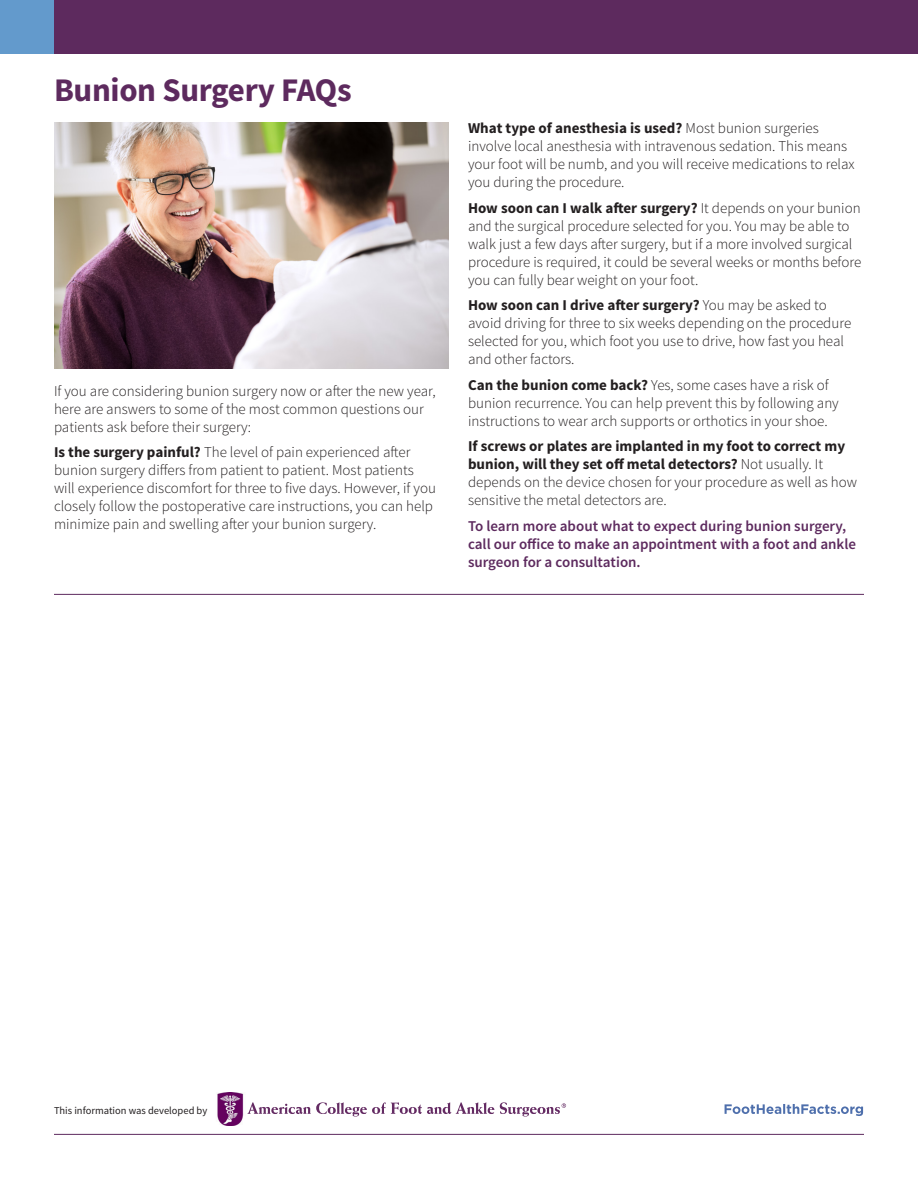
<style>
.page{position:relative;width:918px;height:1188px;background:#fff}
.page>*{position:absolute;margin:0;border:0;box-sizing:border-box;transform-origin:0 0}
.Headline{font:700 33px "Source Sans Pro";letter-spacing:-.01em;color:#5d2a5e}
.Intro_Text{font:300 15px/18px "Source Sans Pro";color:#231f20}
.Intro_Text-2{font:600 15px/18px "Source Sans Pro";color:#5d2a5e}
.t1{font:10.5px "Source Sans Pro";color:#231f20}
.s1{font-weight:700}
</style>
<div class="page">
<div style="left:0;top:0;width:918px;height:54px;background:#5d2a5e"></div>
<div style="left:0;top:0;width:54px;height:54px;background:#639acc"></div>
<hr style="left:54px;top:594px;width:810px;height:1px;background:#5d2a5e">
<svg style="left:247px;top:1102px;width:247px;height:15px"></svg>
<svg style="left:500px;top:1102px;width:66px;height:15px"></svg>
<svg style="left:725px;top:1104px;width:138px;height:12px"></svg>
<hr style="left:54px;top:1134px;width:810px;height:1px;background:#5d2a5e">
<img style="left:217px;top:1093px;width:27px;height:32px">
<img style="left:54px;top:122px;width:394px;height:247px">
<p class="Headline" style="left:54px;top:69px;width:299px">Bunion Surgery FAQs</p>
<p class="Intro_Text" style="left:54px;top:382px;width:383px">If you are considering bunion surgery now or after the new year, here are answers to some of the most common questions our patients ask before their surgery:</p>
<p class="Intro_Text" style="left:54px;top:443px;width:383px"><span class="s1">Is the surgery painful?</span> The level of pain experienced after bunion surgery differs from patient to patient. Most patients will experience discomfort for three to five days. However, if you closely follow the postoperative care instructions, you can help minimize pain and swelling after your bunion surgery.</p>
<p class="Intro_Text" style="left:468px;top:119px;width:388px"><span class="s1">What type of anesthesia is used?</span> Most bunion surgeries involve local anesthesia with intravenous sedation. This means your foot will be numb, and you will receive medications to relax you during the procedure.</p>
<p class="Intro_Text" style="left:468px;top:199px;width:395px"><span class="s1">How soon can I walk after surgery?</span> It depends on your bunion and the surgical procedure selected for you. You may be able to walk just a few days after surgery, but if a more involved surgical procedure is required, it could be several weeks or months before you can fully bear weight on your foot.</p>
<p class="Intro_Text" style="left:468px;top:296px;width:385px"><span class="s1">How soon can I drive after surgery?</span> You may be asked to avoid driving for three to six weeks depending on the procedure selected for you, which foot you use to drive, how fast you heal and other factors.</p>
<p class="Intro_Text" style="left:468px;top:376px;width:372px"><span class="s1">Can the bunion come back?</span> Yes, some cases have a risk of bunion recurrence. You can help prevent this by following any instructions to wear arch supports or orthotics in your shoe.</p>
<p class="Intro_Text" style="left:468px;top:437px;width:391px"><span class="s1">If screws or plates are implanted in my foot to correct my bunion, will they set off metal detectors?</span> Not usually. It depends on the device chosen for your procedure as well as how sensitive the metal detectors are.</p>
<p class="Intro_Text-2" style="left:468px;top:517px;width:390px">To learn more about what to expect during bunion surgery, call our office to make an appointment with a foot and ankle surgeon for a consultation.</p>
<p class="t1" style="left:54px;top:1104px;width:155px">This information was developed by</p>
</div>
